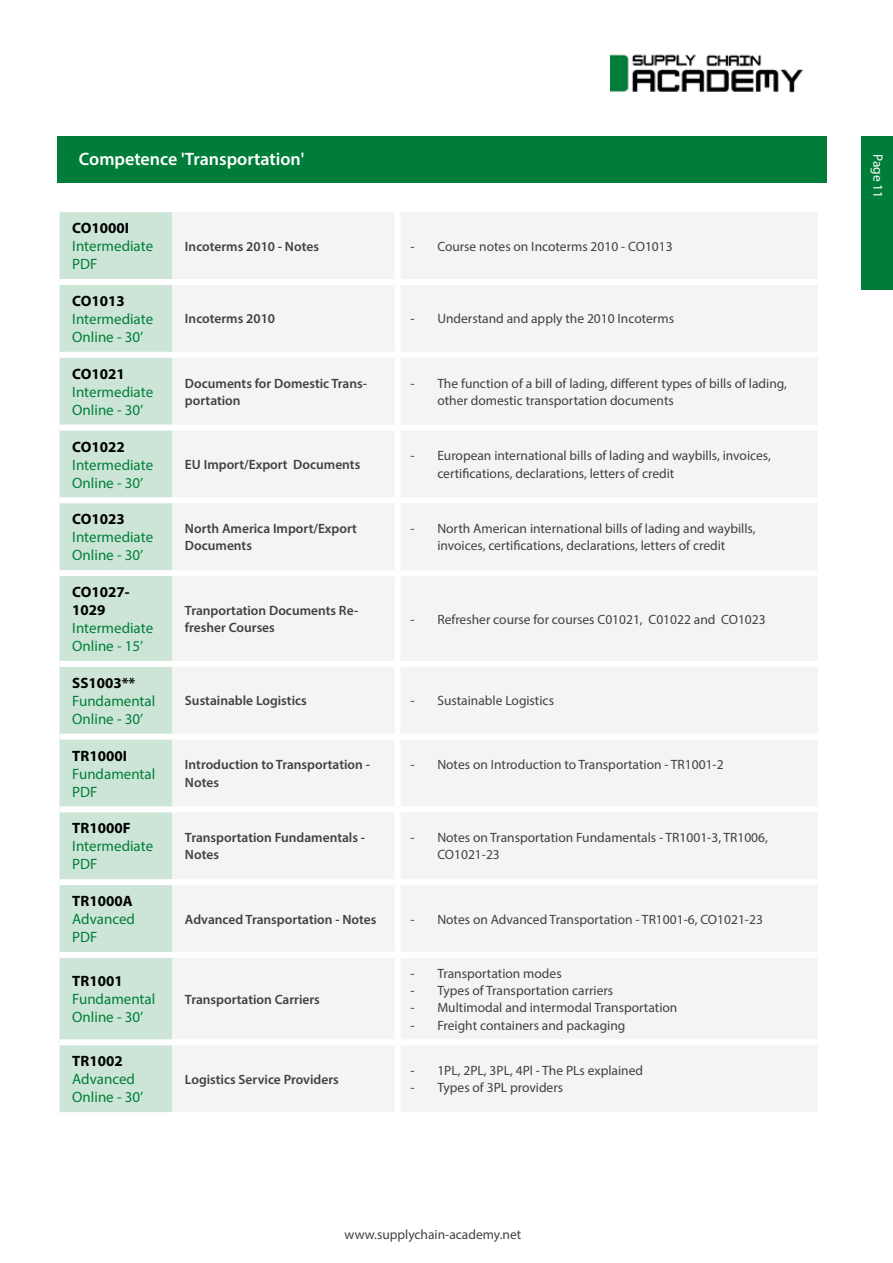
<style>
.page{position:relative;width:893px;height:1263px;background:#fff}
.page>*{position:absolute;margin:0;border:0;box-sizing:border-box;transform-origin:0 0}
.t1{font:600 18px "Myriad Pro";color:#fff}
.t2{font:15px/18px "Myriad Pro";color:#007e39}
.t3{font:700 15px/18px "Myriad Pro";color:#000}
.t4{font:13.5px/17.2px "Myriad Pro";color:#414042}
.t5{font:600 13.5px/17.2px "Myriad Pro";color:#414042}
.t6{font:13.5px "Myriad Pro";color:#fff}
</style>
<div class="page">
<div style="left:861px;top:136px;width:32px;height:153px;background:#007e39"></div>
<img style="left:611px;top:54px;width:192px;height:39px">
<div style="left:60px;top:212px;width:112px;height:900px;background:#cce5d7"></div>
<div style="left:172px;top:213px;width:645px;height:899px;background:#f4f4f4"></div>
<div style="left:395px;top:212px;width:6px;height:67px;background:#fff"></div>
<div style="left:395px;top:285px;width:6px;height:67px;background:#fff"></div>
<div style="left:395px;top:358px;width:6px;height:67px;background:#fff"></div>
<div style="left:395px;top:431px;width:6px;height:66px;background:#fff"></div>
<div style="left:395px;top:503px;width:6px;height:67px;background:#fff"></div>
<div style="left:395px;top:576px;width:6px;height:85px;background:#fff"></div>
<div style="left:395px;top:667px;width:6px;height:67px;background:#fff"></div>
<div style="left:395px;top:740px;width:6px;height:66px;background:#fff"></div>
<div style="left:395px;top:812px;width:6px;height:67px;background:#fff"></div>
<div style="left:395px;top:885px;width:6px;height:67px;background:#fff"></div>
<div style="left:395px;top:958px;width:6px;height:81px;background:#fff"></div>
<div style="left:395px;top:1045px;width:6px;height:67px;background:#fff"></div>
<div style="left:60px;top:279px;width:112px;height:6px;background:#fff"></div>
<div style="left:60px;top:352px;width:112px;height:6px;background:#fff"></div>
<div style="left:60px;top:425px;width:112px;height:6px;background:#fff"></div>
<div style="left:60px;top:497px;width:112px;height:6px;background:#fff"></div>
<div style="left:60px;top:570px;width:112px;height:6px;background:#fff"></div>
<div style="left:60px;top:661px;width:112px;height:6px;background:#fff"></div>
<div style="left:60px;top:734px;width:112px;height:6px;background:#fff"></div>
<div style="left:60px;top:806px;width:112px;height:6px;background:#fff"></div>
<div style="left:60px;top:879px;width:112px;height:6px;background:#fff"></div>
<div style="left:60px;top:952px;width:112px;height:6px;background:#fff"></div>
<div style="left:60px;top:1039px;width:112px;height:6px;background:#fff"></div>
<div style="left:172px;top:279px;width:226px;height:6px;background:#fff"></div>
<div style="left:398px;top:279px;width:420px;height:6px;background:#fff"></div>
<div style="left:172px;top:352px;width:226px;height:6px;background:#fff"></div>
<div style="left:398px;top:352px;width:420px;height:6px;background:#fff"></div>
<div style="left:172px;top:425px;width:226px;height:6px;background:#fff"></div>
<div style="left:398px;top:425px;width:420px;height:6px;background:#fff"></div>
<div style="left:172px;top:497px;width:226px;height:6px;background:#fff"></div>
<div style="left:398px;top:497px;width:420px;height:6px;background:#fff"></div>
<div style="left:172px;top:570px;width:226px;height:6px;background:#fff"></div>
<div style="left:398px;top:570px;width:420px;height:6px;background:#fff"></div>
<div style="left:172px;top:661px;width:226px;height:6px;background:#fff"></div>
<div style="left:398px;top:661px;width:420px;height:6px;background:#fff"></div>
<div style="left:172px;top:734px;width:226px;height:6px;background:#fff"></div>
<div style="left:398px;top:734px;width:420px;height:6px;background:#fff"></div>
<div style="left:172px;top:806px;width:226px;height:6px;background:#fff"></div>
<div style="left:398px;top:806px;width:420px;height:6px;background:#fff"></div>
<div style="left:172px;top:879px;width:226px;height:6px;background:#fff"></div>
<div style="left:398px;top:879px;width:420px;height:6px;background:#fff"></div>
<div style="left:172px;top:952px;width:226px;height:6px;background:#fff"></div>
<div style="left:398px;top:952px;width:420px;height:6px;background:#fff"></div>
<div style="left:172px;top:1039px;width:226px;height:6px;background:#fff"></div>
<div style="left:398px;top:1039px;width:420px;height:6px;background:#fff"></div>
<div style="left:57px;top:136px;width:770px;height:47px;background:#007e39"></div>
<h1 class="t1" style="left:79px;top:148px;width:227px">Competence 'Transportation'</h1>
<p class="t3" style="left:72px;top:219px;width:58px">CO1000I</p>
<p class="t2" style="left:72px;top:237px;width:82px">Intermediate<br>PDF</p>
<p class="t5" style="left:185px;top:237px;width:135px">Incoterms 2010 - Notes</p>
<p class="t4" style="left:410px;top:237px;width:264px">- Course notes on Incoterms 2010 - CO1013</p>
<p class="t3" style="left:72px;top:291px;width:54px">CO1013</p>
<p class="t2" style="left:72px;top:310px;width:82px">Intermediate<br>Online - 30’</p>
<p class="t5" style="left:185px;top:310px;width:92px">Incoterms 2010</p>
<p class="t4" style="left:410px;top:310px;width:265px">- Understand and apply the 2010 Incoterms</p>
<p class="t3" style="left:72px;top:364px;width:54px">CO1021</p>
<p class="t2" style="left:72px;top:382px;width:82px">Intermediate<br>Online - 30’</p>
<p class="t5" style="left:185px;top:374px;width:184px">Documents for Domestic Trans&shy;portation</p>
<p class="t4" style="left:437px;top:374px;width:351px;text-indent:-27px">- The function of a bill of lading, different types of bills of lading, other domestic transportation documents</p>
<p class="t3" style="left:72px;top:437px;width:54px">CO1022</p>
<p class="t2" style="left:72px;top:455px;width:82px">Intermediate<br>Online - 30’</p>
<p class="t5" style="left:185px;top:455px;width:177px">EU Import/Export Documents</p>
<p class="t4" style="left:437px;top:447px;width:335px;text-indent:-27px">- European international bills of lading and waybills, invoices, certifications, declarations, letters of credit</p>
<p class="t3" style="left:72px;top:510px;width:54px">CO1023</p>
<p class="t2" style="left:72px;top:528px;width:82px">Intermediate<br>Online - 30’</p>
<p class="t5" style="left:185px;top:520px;width:174px">North America Import/Export<br>Documents</p>
<p class="t4" style="left:410px;top:520px;width:347px;text-align:center">- North American international bills of lading and waybills, invoices, certifications, declarations, letters of credit</p>
<p class="t3" style="left:72px;top:582px;width:59px">CO1027-<br>1029</p>
<p class="t2" style="left:72px;top:619px;width:82px">Intermediate<br>Online - 15’</p>
<p class="t5" style="left:185px;top:601px;width:175px">Tranportation Documents Re&shy;fresher Courses</p>
<p class="t4" style="left:410px;top:610px;width:357px">- Refresher course for courses C01021, C01022 and CO1023</p>
<p class="t3" style="left:72px;top:673px;width:65px">SS1003**</p>
<p class="t2" style="left:72px;top:692px;width:85px">Fundamental<br>Online - 30’</p>
<p class="t5" style="left:185px;top:692px;width:123px">Sustainable Logistics</p>
<p class="t4" style="left:410px;top:692px;width:145px">- Sustainable Logistics</p>
<p class="t3" style="left:72px;top:746px;width:56px">TR1000I</p>
<p class="t2" style="left:72px;top:764px;width:85px">Fundamental<br>PDF</p>
<p class="t5" style="left:185px;top:756px;width:187px">Introduction to Transportation -<br>Notes</p>
<p class="t4" style="left:410px;top:756px;width:315px">- Notes on Introduction to Transportation - TR1001-2</p>
<p class="t3" style="left:72px;top:819px;width:60px">TR1000F</p>
<p class="t2" style="left:72px;top:837px;width:82px">Intermediate<br>PDF</p>
<p class="t5" style="left:185px;top:829px;width:182px">Transportation Fundamentals -<br>Notes</p>
<p class="t4" style="left:437px;top:829px;width:332px;text-indent:-27px">- Notes on Transportation Fundamentals - TR1001-3, TR1006,<br>CO1021-23</p>
<p class="t3" style="left:72px;top:892px;width:62px">TR1000A</p>
<p class="t2" style="left:72px;top:910px;width:64px">Advanced<br>PDF</p>
<p class="t5" style="left:185px;top:910px;width:193px">Advanced Transportation - Notes</p>
<p class="t4" style="left:410px;top:910px;width:354px">- Notes on Advanced Transportation - TR1001-6, CO1021-23</p>
<p class="t3" style="left:72px;top:972px;width:52px">TR1001</p>
<p class="t2" style="left:72px;top:990px;width:85px">Fundamental<br>Online - 30’</p>
<p class="t5" style="left:185px;top:990px;width:136px">Transportation Carriers</p>
<p class="t4" style="left:410px;top:964px;width:153px">- Transportation modes</p>
<p class="t4" style="left:410px;top:982px;width:204px">- Types of Transportation carriers</p>
<p class="t4" style="left:410px;top:999px;width:269px">- Multimodal and intermodal Transportation</p>
<p class="t4" style="left:410px;top:1016px;width:217px">- Freight containers and packaging</p>
<p class="t3" style="left:72px;top:1052px;width:52px">TR1002</p>
<p class="t2" style="left:72px;top:1070px;width:73px">Advanced<br>Online - 30’</p>
<p class="t5" style="left:185px;top:1070px;width:155px">Logistics Service Providers</p>
<p class="t4" style="left:410px;top:1062px;width:234px">- 1PL, 2PL, 3PL, 4Pl - The PLs explained</p>
<p class="t4" style="left:410px;top:1079px;width:154px">- Types of 3PL providers</p>
<p class="t4" style="left:345px;top:1225px;width:178px">www.supplychain-academy.net</p>
<p class="t6" style="left:886px;top:154px;width:46px;rotate:90deg">Page 11</p>
</div>
